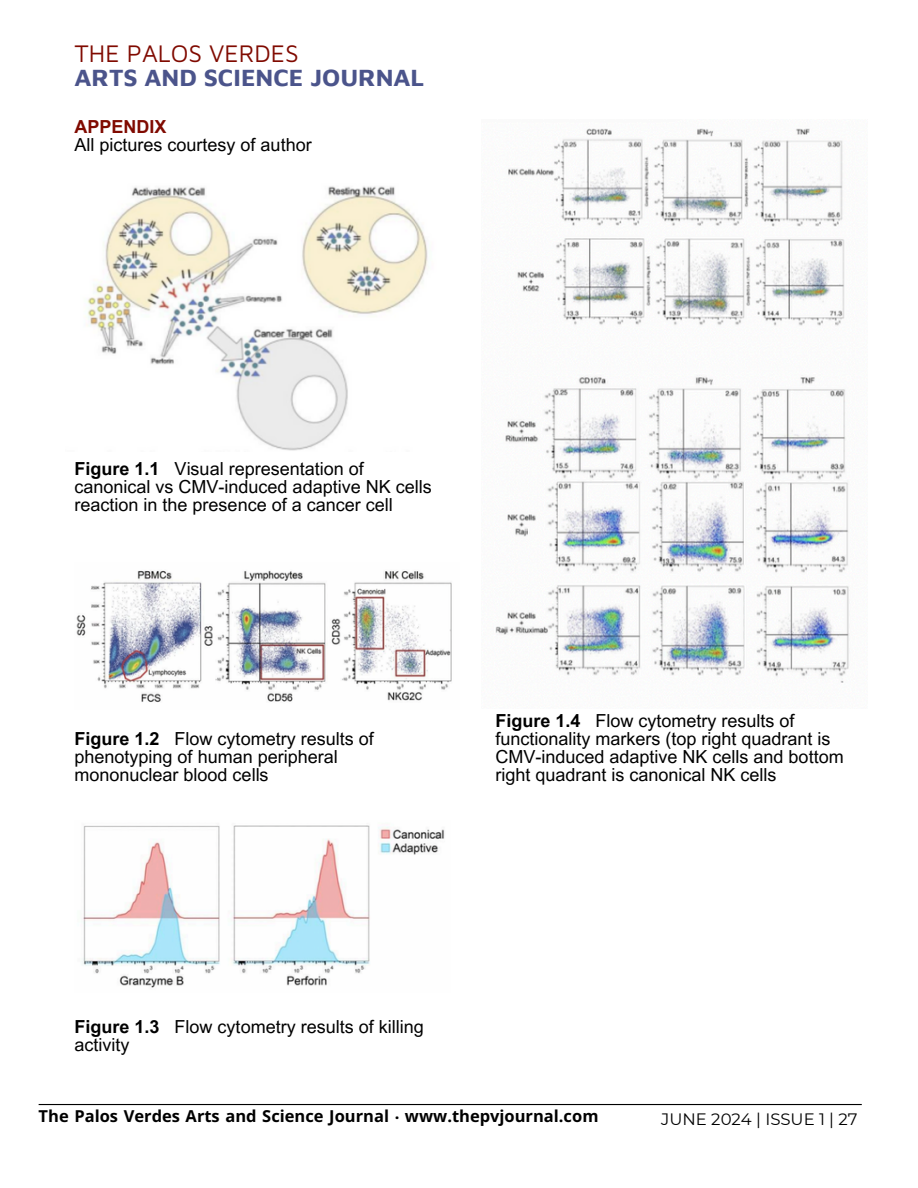
<style>
.page{position:relative;width:918px;height:1188px;background:#fff}
.page>*{position:absolute;margin:0;border:0;box-sizing:border-box;transform-origin:0 0}
.t1{font:700 24.6px "Maven Pro";color:#4b548b}
.t2{font:24.6px "Maven Pro";color:#800a00}
.t3{font:18px/18px "Arial MT Pro";color:#000}
.t4{font:700 18px "Arial MT Pro";color:#800a00}
.t5{font:700 16.5px "Noto Sans";color:#000}
.t6{font:16.5px "Montserrat";color:#000}
.s1{font-weight:700}
</style>
<div class="page">
<hr style="left:39px;top:1104px;width:823px;height:1px;background:#000">
<img style="left:87px;top:186px;width:341px;height:265px">
<img style="left:76px;top:570px;width:376px;height:132px">
<img style="left:83px;top:825px;width:362px;height:163px">
<img style="left:495px;top:128px;width:354px;height:555px">
<h1 class="t2" style="left:75px;top:38px;width:226px">THE PALOS VERDES</h1>
<h1 class="t1" style="left:75px;top:63px;width:351px">ARTS AND SCIENCE JOURNAL</h1>
<h1 class="t4" style="left:75px;top:120px;width:94px">APPENDIX</h1>
<p class="t3" style="left:75px;top:138px;width:239px">All pictures courtesy of author</p>
<p class="t3" style="left:75px;top:462px;width:359px"><span class="s1">Figure 1.1</span> Visual representation of canonical vs CMV-induced adaptive NK cells reaction in the presence of a cancer cell</p>
<h2 class="t3" style="left:75px;top:732px;width:301px"><span class="s1">Figure 1.2</span> Flow cytometry results of phenotyping of human peripheral mononuclear blood cells</h2>
<p class="t3" style="left:496px;top:714px;width:350px"><span class="s1">Figure 1.4</span> Flow cytometry results of functionality markers (top right quadrant is CMV-induced adaptive NK cells and bottom right quadrant is canonical NK cells</p>
<p class="t3" style="left:75px;top:1020px;width:351px"><span class="s1">Figure 1.3</span> Flow cytometry results of killing activity</p>
<p class="t5" style="left:39px;top:1104px;width:561px">The Palos Verdes Arts and Science Journal ‧ www.thepvjournal.com</p>
<h3 class="t6" style="left:661px;top:1109px;width:198px">JUNE 2024 | ISSUE 1 | 27</h3>
</div>
